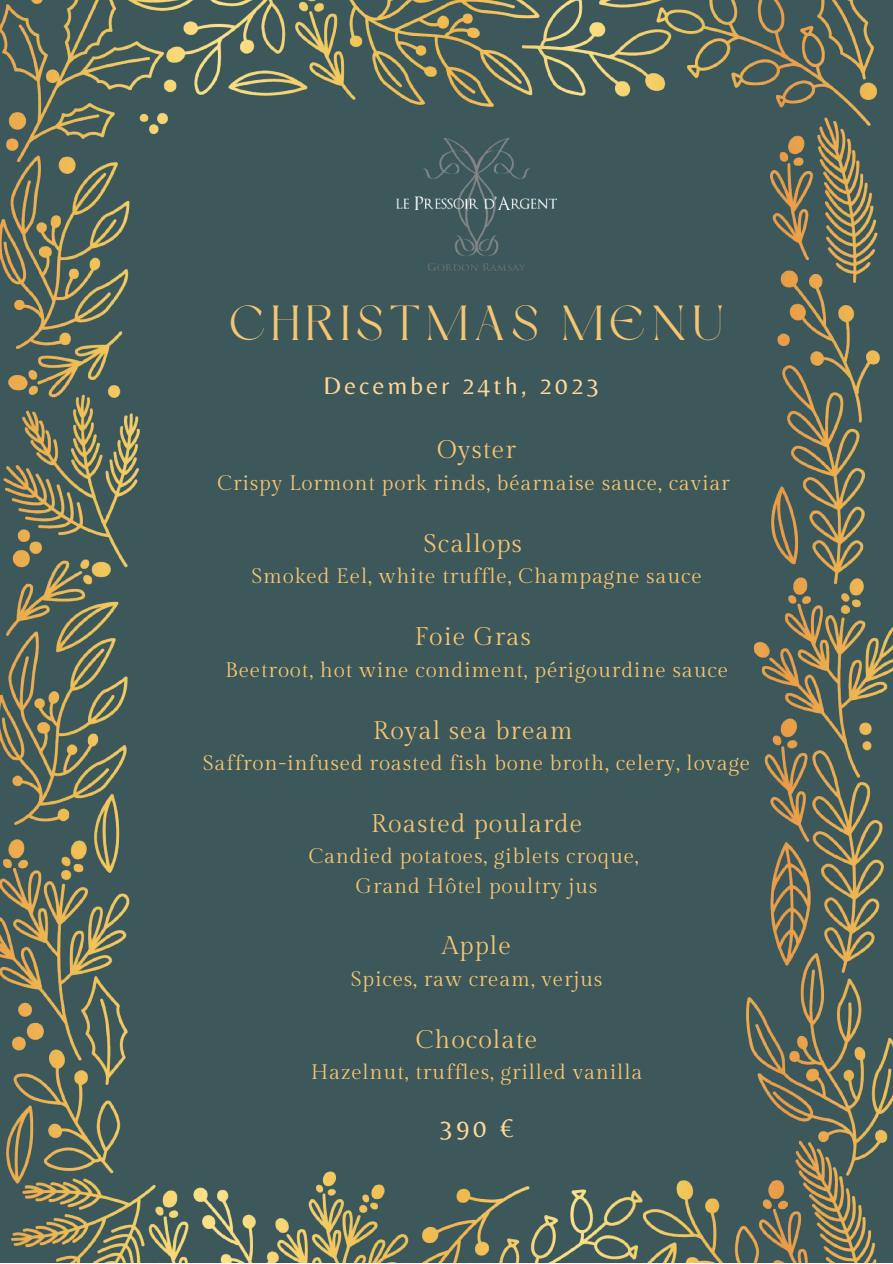
<style>
.page{position:relative;width:893px;height:1264px;background:#fff}
.page>*{position:absolute;margin:0;border:0;box-sizing:border-box;transform-origin:0 0}
.t1{font:49.05px "Dream Avenue";letter-spacing:.13em;color:#f6c572}
.t2{font:26.55px "Belleza";color:#ffd799}
.t3{font:25.5px "Gilda Display";letter-spacing:.035em;color:#f6c572}
.t4{font:25.05px "Belleza";letter-spacing:.13em;color:#ffd799}
.t5{font:21px/29.2px "Gilda Display";letter-spacing:.035em;color:#f6c572;text-align:center}
</style>
<div class="page">
<img style="left:0;top:0;width:892px;height:1262px">
<img style="left:396px;top:139px;width:160px;height:135px">
<h1 class="t1" style="left:229px;top:303px;width:496px">CHRISTMAS MENU</h1>
<p class="t4" style="left:323px;top:371px;width:277px">December 24th, 2023</p>
<p class="t3" style="left:437px;top:436px;width:80px">Oyster</p>
<p class="t5" style="left:217px;top:469px;width:514px">Crispy Lormont pork rinds, béarnaise sauce, caviar</p>
<p class="t3" style="left:423px;top:529px;width:100px">Scallops</p>
<p class="t5" style="left:251px;top:562px;width:452px">Smoked Eel, white truffle, Champagne sauce</p>
<p class="t3" style="left:414px;top:622px;width:118px">Foie Gras</p>
<p class="t5" style="left:225px;top:655px;width:504px">Beetroot, hot wine condiment, périgourdine sauce</p>
<p class="t3" style="left:373px;top:715px;width:201px">Royal sea bream</p>
<p class="t5" style="left:203px;top:749px;width:549px">Saffron-infused roasted fish bone broth, celery, lovage</p>
<p class="t3" style="left:370px;top:809px;width:213px">Roasted poularde</p>
<p class="t5" style="left:308px;top:842px;width:332px">Candied potatoes, giblets croque,<br>Grand Hôtel poultry jus</p>
<p class="t3" style="left:442px;top:931px;width:71px">Apple</p>
<p class="t5" style="left:350px;top:964px;width:253px">Spices, raw cream, verjus</p>
<p class="t3" style="left:415px;top:1025px;width:123px">Chocolate</p>
<p class="t5" style="left:311px;top:1058px;width:333px">Hazelnut, truffles, grilled vanilla</p>
<p class="t2" style="left:440px;top:1112px;width:75px">390 €</p>
</div>
